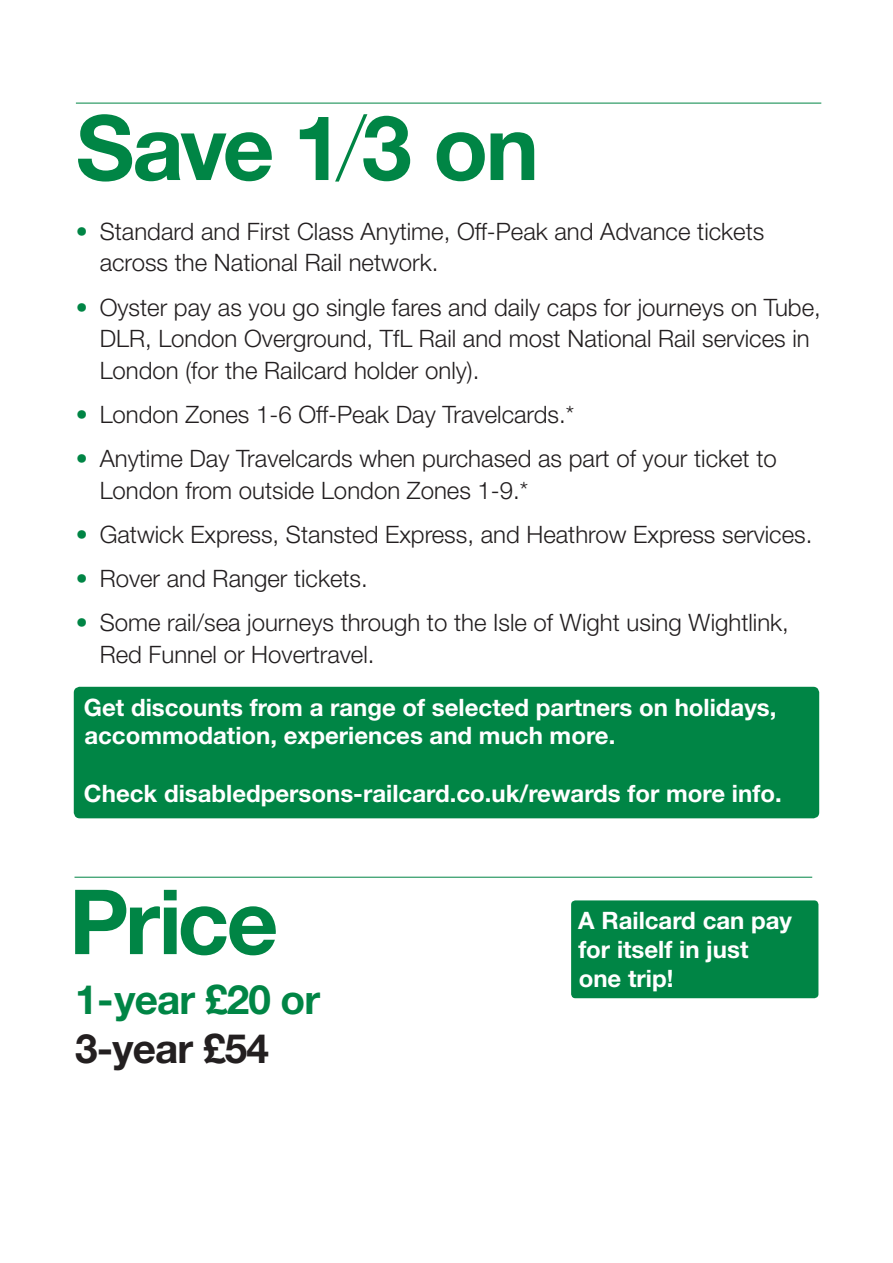
<style>
.page{position:relative;width:893px;height:1263px;background:#fff}
.page>*{position:absolute;margin:0;border:0;box-sizing:border-box;transform-origin:0 0}
.t1{font:700 90px "Helvetica Neue LT Std";letter-spacing:-.035em;color:#008545}
.t2{font:700 40.5px "Helvetica Neue LT Std";letter-spacing:-.02em;color:#008545}
.t3{font:700 40.5px "Helvetica Neue LT Std";letter-spacing:-.02em;color:#231f20}
.t4{font:300 24px/31.5px "Helvetica Neue LT Std";color:#231f20}
.t5{font:700 24px/28.8px "Helvetica Neue LT Std";color:#fff}
.s1{font-weight:100}
.s2{color:#008545}
</style>
<div class="page">
<hr style="left:76px;top:103px;width:745px;height:1px;background:#008545">
<div style="left:74px;top:687px;width:745px;height:131px;background:#008545;border-radius:6px"></div>
<hr style="left:75px;top:877px;width:737px;height:1px;background:#008545">
<div style="left:571px;top:900px;width:247px;height:98px;background:#008545;border-radius:4px"></div>
<h1 class="t1" style="left:76px;top:92px;width:465px">Save 1<span class="s1">/</span>3 on</h1>
<p class="t4" style="left:100px;top:215px;width:666px;text-indent:-24px"><span class="s2">•</span> Standard and First Class Anytime, Off-Peak and Advance tickets across the National Rail network.</p>
<p class="t4" style="left:100px;top:291px;width:723px;text-indent:-24px"><span class="s2">•</span> Oyster pay as you go single fares and daily caps for journeys on Tube,<br>DLR, London Overground, TfL Rail and most National Rail services in<br>London (for the Railcard holder only).</p>
<p class="t4" style="left:76px;top:398px;width:500px"><span class="s2">•</span> London Zones 1-6 Off-Peak Day Travelcards.*</p>
<p class="t4" style="left:100px;top:442px;width:679px;text-indent:-24px"><span class="s2">•</span> Anytime Day Travelcards when purchased as part of your ticket to<br>London from outside London Zones 1-9.*</p>
<p class="t4" style="left:76px;top:518px;width:738px"><span class="s2">•</span> Gatwick Express, Stansted Express, and Heathrow Express services.</p>
<p class="t4" style="left:76px;top:562px;width:293px"><span class="s2">•</span> Rover and Ranger tickets.</p>
<p class="t4" style="left:100px;top:606px;width:691px;text-indent:-24px"><span class="s2">•</span> Some rail/sea journeys through to the Isle of Wight using Wightlink,<br>Red Funnel or Hovertravel.</p>
<p class="t5" style="left:84px;top:692px;width:694px">Get discounts from a range of selected partners on holidays, accommodation, experiences and much more.</p>
<p class="t5" style="left:84px;top:778px;width:699px">Check disabledpersons-railcard.co.uk/rewards for more info.</p>
<h1 class="t1" style="left:69px;top:866px;width:211px">Price</h1>
<h2 class="t2" style="left:75px;top:974px;width:247px">1-year £20 or</h2>
<h2 class="t3" style="left:75px;top:1023px;width:195px">3-year £54</h2>
<p class="t5" style="left:578px;top:906px;width:215px">A Railcard can pay for itself in just one trip!</p>
</div>
